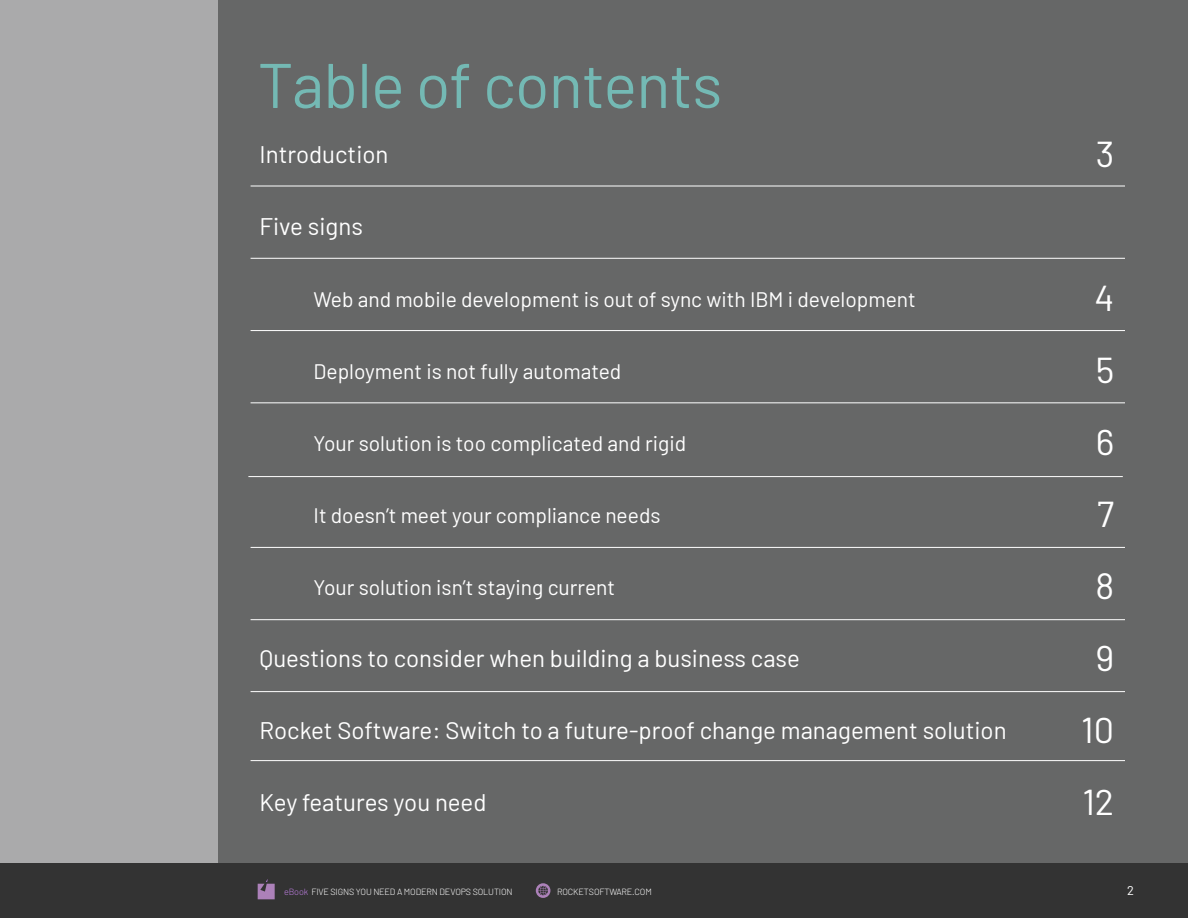
<style>
.page{position:relative;width:1188px;height:918px;background:#fff}
.page>*{position:absolute;margin:0;border:0;box-sizing:border-box;transform-origin:0 0}
.t1{font:63px "Barlow";letter-spacing:-.01em;color:#74b9b4}
.t2{font:36px/72px "Barlow";color:#fff;text-align:center}
.t3{font:24px "Barlow";color:#fff}
.t4{font:21px "Barlow";color:#fff}
.t5{font:12.75px "Barlow";color:#fff}
.t6{font:300 9px "Barlow";letter-spacing:-.015em;color:#fff}
.s1{color:#bf7fe3}
</style>
<div class="page">
<div style="left:0;top:0;width:1188px;height:864px;background:#666767"></div>
<div style="left:0;top:0;width:218px;height:864px;background:#aaaaab"></div>
<hr style="left:251px;top:186px;width:874px;height:1px;background:#fff">
<hr style="left:251px;top:258px;width:874px;height:1px;background:#fff">
<hr style="left:251px;top:330px;width:874px;height:1px;background:#fff">
<hr style="left:251px;top:403px;width:874px;height:1px;background:#fff">
<hr style="left:248px;top:476px;width:875px;height:1px;background:#fff">
<hr style="left:251px;top:547px;width:874px;height:1px;background:#fff">
<hr style="left:251px;top:619px;width:874px;height:1px;background:#fff">
<hr style="left:251px;top:691px;width:874px;height:1px;background:#fff">
<div style="left:0;top:863px;width:1188px;height:55px;background:#333"></div>
<svg style="left:536px;top:883px;width:14px;height:15px"></svg>
<svg style="left:258px;top:879px;width:17px;height:20px"></svg>
<hr style="left:251px;top:760px;width:874px;height:1px;background:#fff">
<h1 class="t1" style="left:258px;top:40px;width:466px">Table of contents</h1>
<p class="t3" style="left:260px;top:137px;width:130px">Introduction</p>
<p class="t3" style="left:260px;top:209px;width:105px">Five signs</p>
<p class="t4" style="left:314px;top:284px;width:604px">Web and mobile development is out of sync with IBM i development</p>
<p class="t4" style="left:314px;top:356px;width:309px">Deployment is not fully automated</p>
<p class="t4" style="left:314px;top:428px;width:374px">Your solution is too complicated and rigid</p>
<p class="t4" style="left:314px;top:500px;width:349px">It doesn’t meet your compliance needs</p>
<p class="t4" style="left:314px;top:572px;width:303px">Your solution isn’t staying current</p>
<p class="t3" style="left:260px;top:641px;width:542px">Questions to consider when building a business case</p>
<p class="t3" style="left:260px;top:713px;width:749px">Rocket Software: Switch to a future-proof change management solution</p>
<p class="t3" style="left:260px;top:785px;width:228px">Key features you need</p>
<h2 class="t2" style="left:1096px;top:116px;width:20px">3</h2>
<h2 class="t2" style="left:1081px;top:260px;width:34px">4<br>5<br>6<br>7<br>8<br>9<br>10<br>12</h2>
<p class="t6" style="left:284px;top:885px;width:230px"><span class="s1">eBook</span> FIVE SIGNS YOU NEED A MODERN DEVOPS SOLUTION</p>
<p class="t6" style="left:557px;top:885px;width:96px">ROCKETSOFTWARE.COM</p>
<p class="t5" style="left:1127px;top:881px;width:8px">2</p>
</div>
